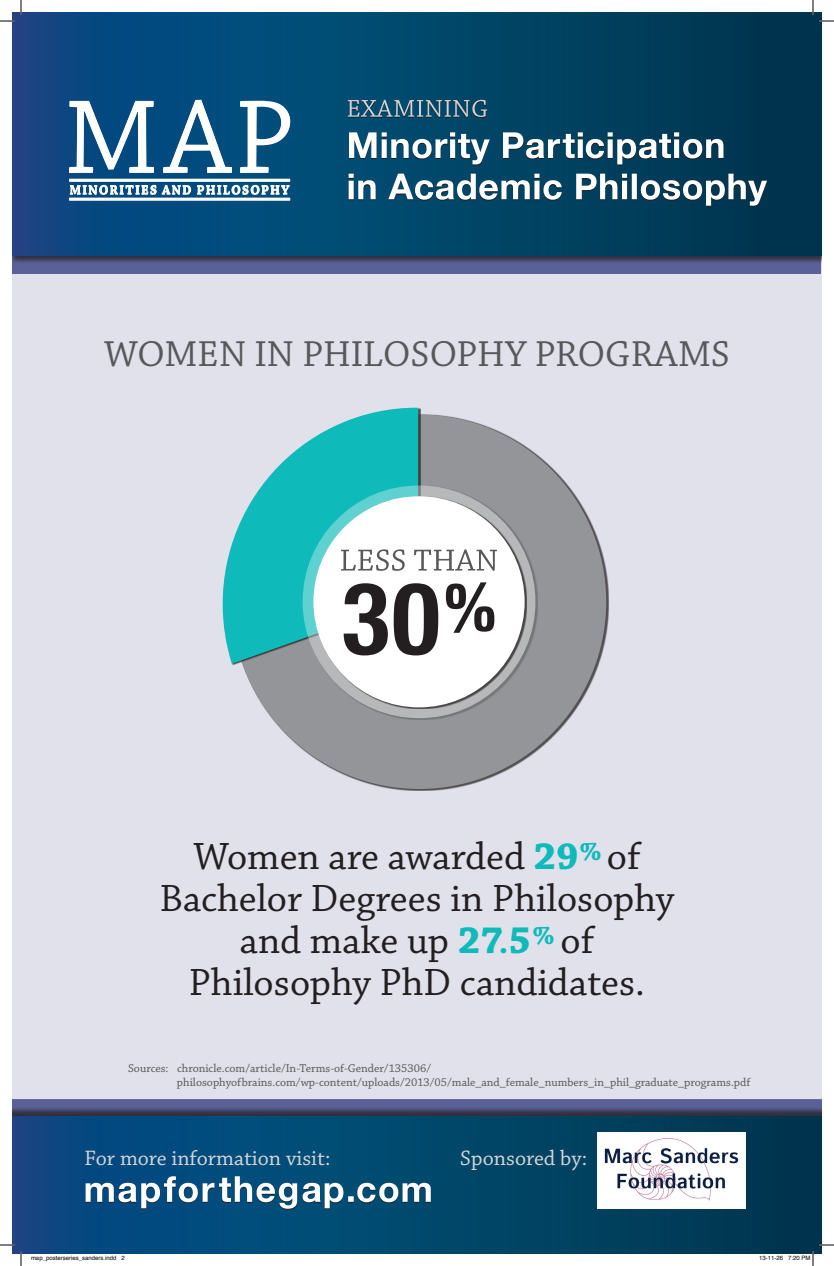
<style>
.page{position:relative;width:834px;height:1266px;background:#fff}
.page>*{position:absolute;margin:0;border:0;box-sizing:border-box;transform-origin:0 0}
.t1{font:40px/42px "Chaparral Pro";color:#231f20;text-align:center}
.Poster_title{font:38px "Chaparral Pro";color:#57585a}
.t2{font:22px "Chaparral Pro";color:#d4d5d7}
.Sources{font:12px/14px "Chaparral Pro";color:#57585a}
.t3{font:6px "Helvetica";color:#000}
.s1{font-weight:700;color:#0fbaba}
.s2{font-weight:700;font-size:32px;color:#0fbaba}
</style>
<div class="page">
<div style="left:12px;top:12px;width:810px;height:1232px;background:#e1e1ec"></div>
<div style="left:12px;top:1100px;width:810px;height:123px;background:#5a6198"></div>
<div style="left:12px;top:1107px;width:810px;height:147px;background:#231f20;opacity:.75"></div>
<svg style="left:12px;top:1116px;width:810px;height:138px;background:#02456c"></svg>
<div style="left:12px;top:51px;width:810px;height:223px;background:#5a6198"></div>
<div style="left:12px;top:12px;width:810px;height:252px;background:#231f20;opacity:.75"></div>
<svg style="left:12px;top:12px;width:810px;height:244px;background:#03436a"></svg>
<svg style="left:86px;top:1176px;width:345px;height:34px;background:#4d7e9d"></svg>
<svg style="left:349px;top:174px;width:418px;height:33px;background:#507a8e"></svg>
<svg style="left:349px;top:132px;width:374px;height:33px;background:#557e92"></svg>
<svg style="left:348px;top:100px;width:139px;height:18px;background:#3e6b81"></svg>
<hr style="left:69px;top:180px;width:221px;height:2px;background:#fff">
<hr style="left:69px;top:198px;width:221px;height:3px;background:#fff">
<svg style="left:69px;top:101px;width:85px;height:72px;background:#648eb0"></svg>
<svg style="left:163px;top:100px;width:69px;height:73px;background:#4b80a4"></svg>
<svg style="left:240px;top:101px;width:50px;height:72px;background:#6291ad"></svg>
<svg style="left:70px;top:185px;width:121px;height:10px"></svg>
<svg style="left:197px;top:185px;width:93px;height:10px"></svg>
<hr style="left:69px;top:179px;width:221px;height:2px;background:#fff">
<div style="left:597px;top:1133px;width:148px;height:76px;background:#fff"></div>
<img style="left:604px;top:1138px;width:135px;height:63px">
<div style="left:233px;top:415px;width:376px;height:376px;background:#231f20;opacity:.75"></div>
<div style="left:232px;top:415px;width:374px;height:374px;background:#939598;border-radius:50%"></div>
<svg style="left:223px;top:408px;width:195px;height:256px;fill:#0fbaba"></svg>
<div style="left:304px;top:486px;width:234px;height:234px;background:#231f20;opacity:.75"></div>
<svg style="left:303px;top:485px;width:232px;height:233px;background:#90c0c1"></svg>
<div style="left:314px;top:496px;width:213px;height:213px;background:#231f20;opacity:.75"></div>
<div style="left:313px;top:496px;width:212px;height:211px;background:#fff;border-radius:50%"></div>
<svg style="left:344px;top:582px;width:150px;height:73px"></svg>
<svg style="left:341px;top:549px;width:156px;height:22px"></svg>
<svg style="left:0;top:0;width:22px;height:22px"></svg>
<svg style="left:0;top:1244px;width:22px;height:22px"></svg>
<svg style="left:812px;top:0;width:22px;height:22px"></svg>
<svg style="left:759px;top:1244px;width:75px;height:22px"></svg>
<p class="Poster_title" style="left:104px;top:333px;width:627px">WOMEN IN PHILOSOPHY PROGRAMS</p>
<p class="t1" style="left:194px;top:837px;width:448px">Women are awarded <span class="s1">29</span><sup>%</sup> of</p>
<p class="t1" style="left:160px;top:879px;width:516px">Bachelor Degrees in Philosophy and make up <span class="s1">27</span><span class="s2">.</span><span class="s1">5</span><sup>%</sup> of<br>Philosophy PhD candidates.</p>
<p class="Sources" style="left:177px;top:1062px;width:575px;text-indent:-49px">Sources: chronicle.com/article/In-Terms-of-Gender/135306/ philosophyofbrains.com/wp-content/uploads/2013/05/male_and_female_numbers_in_phil_graduate_programs.pdf</p>
<h3 class="t2" style="left:85px;top:1146px;width:247px">For more information visit:</h3>
<h3 class="t2" style="left:460px;top:1146px;width:129px">Sponsored by:</h3>
<p class="t3" style="left:31px;top:1253px;width:95px">map_posterseries_sanders.indd 2</p>
<p class="t3" style="left:759px;top:1253px;width:53px">13-11-26 7:20 PM</p>
</div>
